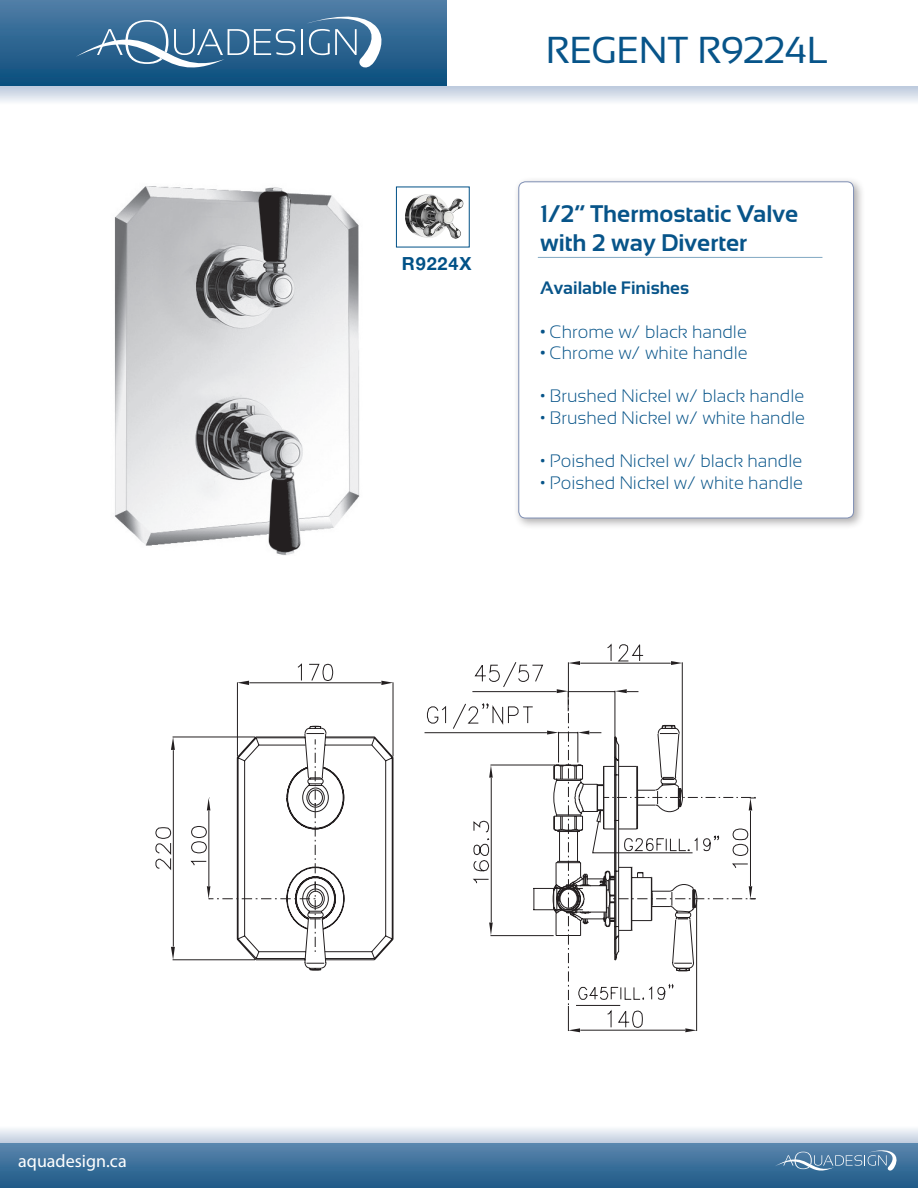
<style>
.page{position:relative;width:918px;height:1188px;background:#fff}
.page>*{position:absolute;margin:0;border:0;box-sizing:border-box;transform-origin:0 0}
.t1{font:37.5px "Sansation";letter-spacing:-.01em;color:#075489}
.t2{font:700 24px/28.8px "Sansation";color:#075489}
.t3{font:300 18px "Sansation";color:#075489}
.t4{font:700 18px "Sansation";color:#075489}
.t5{font:18px "Myriad Pro";color:#fff}
.t6{font:700 18px "Helvetica Neue";letter-spacing:.05em;color:#005187}
.s1{font-weight:700}
</style>
<div class="page">
<div style="left:0;top:0;width:447px;height:87px;background:linear-gradient(to bottom,#517ea7,#094d7c)"></div>
<div style="left:0;top:1143px;width:918px;height:45px;background:linear-gradient(to bottom,#5b86ae,#1d5986)"></div>
<svg style="left:775px;top:1150px;width:122px;height:21px;background:#618aae"></svg>
<svg style="left:0;top:87px;width:918px;height:15px;background:#d9e0eb"></svg>
<svg style="left:0;top:1128px;width:918px;height:15px;background:#d9e1eb"></svg>
<hr style="left:301px;top:29px;width:2px;height:26px;background:#fff">
<svg style="left:302px;top:9px;width:89px;height:64px;background:#507ea3"></svg>
<svg style="left:76px;top:8px;width:219px;height:83px;background:#46789e"></svg>
<div style="left:513px;top:176px;width:352px;height:354px;background:#231f20;opacity:.36"></div>
<div style="left:519px;top:182px;width:335px;height:336px;background:#fff;border-radius:7px"></div>
<div style="left:518px;top:181px;width:336px;height:337px;border:1px solid #7f8fb4;border-radius:7px"></div>
<hr style="left:538px;top:257px;width:284px;height:1px;background:#075489">
<img style="left:114px;top:186px;width:246px;height:369px">
<svg style="left:236px;top:663px;width:158px;height:61px"></svg>
<svg style="left:427px;top:661px;width:329px;height:371px"></svg>
<svg style="left:155px;top:724px;width:543px;height:248px"></svg>
<img style="left:405px;top:194px;width:59px;height:45px">
<p class="t5" style="left:18px;top:1150px;width:110px">aquadesign.ca</p>
<p class="t6" style="left:402px;top:253px;width:71px">R9224X</p>
<p class="t1" style="left:546px;top:29px;width:283px">REGENT R9224L</p>
<p class="t2" style="left:540px;top:200px;width:260px">1/2” Thermostatic Valve with 2 way Diverter</p>
<p class="t4" style="left:540px;top:278px;width:151px">Available Finishes</p>
<p class="t3" style="left:540px;top:321px;width:208px"><span class="s1">•</span> Chrome w/ black handle</p>
<p class="t3" style="left:540px;top:343px;width:209px"><span class="s1">•</span> Chrome w/ white handle</p>
<p class="t3" style="left:540px;top:386px;width:266px">• Brushed Nickel w/ black handle</p>
<p class="t3" style="left:540px;top:408px;width:267px">• Brushed Nickel w/ white handle</p>
<p class="t3" style="left:540px;top:451px;width:264px">• Poished Nickel w/ black handle</p>
<p class="t3" style="left:540px;top:473px;width:265px">• Poished Nickel w/ white handle</p>
</div>
